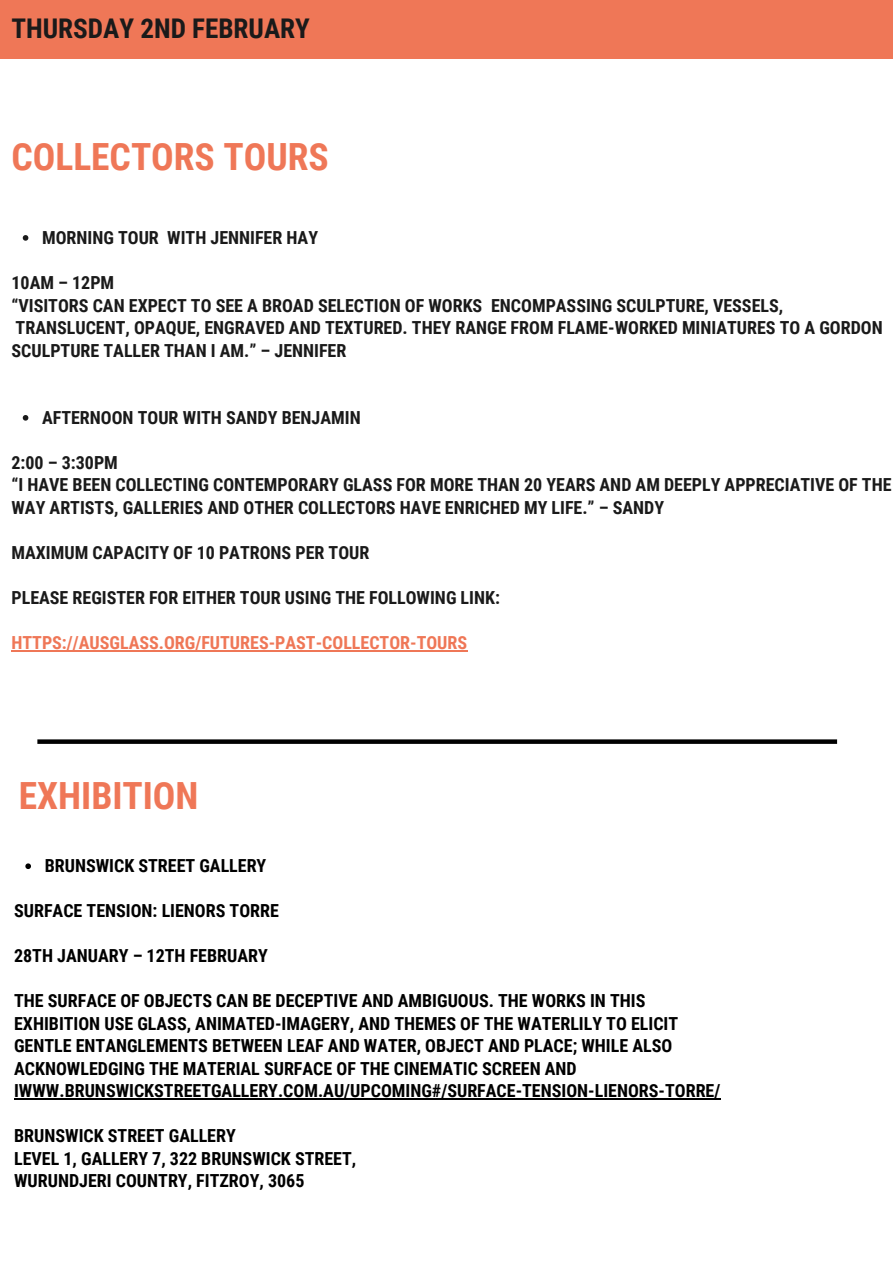
<style>
.page{position:relative;width:893px;height:1264px;background:#fff}
.page>*{position:absolute;margin:0;border:0;box-sizing:border-box;transform-origin:0 0}
.t1{font:700 37.5px "Roboto Condensed";color:#ef7757}
.t2{font:700 27.15px "Roboto Condensed";color:#1a1a1a}
.t3{font:700 18px/22.5px "Roboto Condensed";color:#1a1a1a}
.t4{font:700 18px/22.5px "Roboto Condensed";color:#000}
.t5{font:700 18px "Roboto Condensed";color:#ef7757}
</style>
<div class="page">
<div style="left:0;top:0;width:892px;height:58px;background:#ef7757"></div>
<svg style="left:23px;top:235px;width:5px;height:6px"></svg>
<svg style="left:23px;top:415px;width:5px;height:5px"></svg>
<hr style="left:12px;top:650px;width:455px;height:1px;background:#ef7757">
<div style="left:37px;top:739px;width:800px;height:5px;background:#000"></div>
<svg style="left:25px;top:863px;width:6px;height:6px"></svg>
<hr style="left:14px;top:1098px;width:706px;height:1px;background:#000">
<h2 class="t2" style="left:12px;top:12px;width:300px">THURSDAY 2ND FEBRUARY</h2>
<h1 class="t1" style="left:12px;top:135px;width:319px">COLLECTORS TOURS</h1>
<p class="t3" style="left:42px;top:227px;width:277px">MORNING TOUR WITH JENNIFER HAY</p>
<p class="t3" style="left:12px;top:272px;width:872px">10AM – 12PM<br>“VISITORS CAN EXPECT TO SEE A BROAD SELECTION OF WORKS ENCOMPASSING SCULPTURE, VESSELS, TRANSLUCENT, OPAQUE, ENGRAVED AND TEXTURED. THEY RANGE FROM FLAME-WORKED MINIATURES TO A GORDON SCULPTURE TALLER THAN I AM.” – JENNIFER</p>
<p class="t3" style="left:42px;top:406px;width:320px">AFTERNOON TOUR WITH SANDY BENJAMIN</p>
<p class="t3" style="left:12px;top:451px;width:881px">2:00 – 3:30PM<br>“I HAVE BEEN COLLECTING CONTEMPORARY GLASS FOR MORE THAN 20 YEARS AND AM DEEPLY APPRECIATIVE OF THE<br>WAY ARTISTS, GALLERIES AND OTHER COLLECTORS HAVE ENRICHED MY LIFE.” – SANDY</p>
<p class="t3" style="left:12px;top:541px;width:359px">MAXIMUM CAPACITY OF 10 PATRONS PER TOUR</p>
<p class="t3" style="left:12px;top:586px;width:490px">PLEASE REGISTER FOR EITHER TOUR USING THE FOLLOWING LINK:</p>
<p class="t5" style="left:12px;top:632px;width:457px">HTTPS://AUSGLASS.ORG/FUTURES-PAST-COLLECTOR-TOURS</p>
<h1 class="t1" style="left:19px;top:774px;width:181px">EXHIBITION</h1>
<p class="t4" style="left:45px;top:855px;width:223px">BRUNSWICK STREET GALLERY</p>
<p class="t4" style="left:14px;top:900px;width:266px">SURFACE TENSION: LIENORS TORRE</p>
<p class="t4" style="left:14px;top:945px;width:255px">28TH JANUARY – 12TH FEBRUARY</p>
<p class="t4" style="left:14px;top:989px;width:707px">THE SURFACE OF OBJECTS CAN BE DECEPTIVE AND AMBIGUOUS. THE WORKS IN THIS EXHIBITION USE GLASS, ANIMATED-IMAGERY, AND THEMES OF THE WATERLILY TO ELICIT GENTLE ENTANGLEMENTS BETWEEN LEAF AND WATER, OBJECT AND PLACE; WHILE ALSO ACKNOWLEDGING THE MATERIAL SURFACE OF THE CINEMATIC SCREEN AND IWWW.BRUNSWICKSTREETGALLERY.COM.AU/UPCOMING#/SURFACE-TENSION-LIENORS-TORRE/</p>
<p class="t4" style="left:14px;top:1124px;width:343px">BRUNSWICK STREET GALLERY<br>LEVEL 1, GALLERY 7, 322 BRUNSWICK STREET,<br>WURUNDJERI COUNTRY, FITZROY, 3065</p>
</div>
